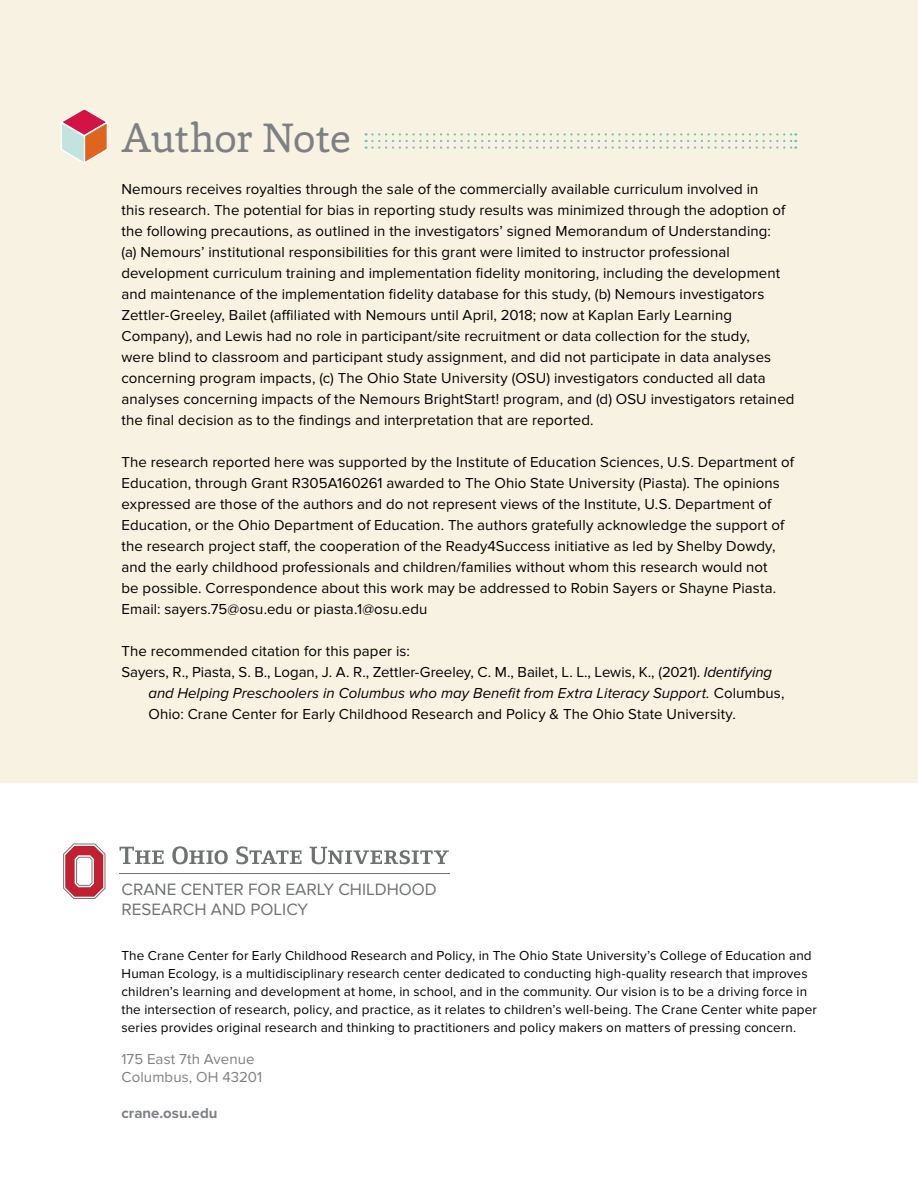
<style>
.page{position:relative;width:918px;height:1188px;background:#fff}
.page>*{position:absolute;margin:0;border:0;box-sizing:border-box;transform-origin:0 0}
.t1{font:42px "Capita";letter-spacing:-.015em;color:#7e8083}
.t2{font:17.1px/20.4px "Proxima Nova";color:#6f7272}
.t3{font:15px/21px "Proxima Nova";letter-spacing:.005em;color:#000}
.t4{font:italic 15px "Proxima Nova";letter-spacing:.005em;color:#000}
.t5{font:15px/18px "Proxima Nova";letter-spacing:.005em;color:#7e8083}
.t6{font:700 15px "Proxima Nova";color:#7e8083}
.t7{font:13.5px/18px "Proxima Nova";letter-spacing:.01em;color:#000}
.s1{font-style:italic}
.s2{font-style:normal}
</style>
<div class="page">
<div style="left:0;top:0;width:918px;height:783px;background:#f8f2e2"></div>
<svg style="left:60px;top:108px;width:48px;height:56px"></svg>
<svg style="left:63px;top:844px;width:43px;height:55px"></svg>
<hr style="left:119px;top:873px;width:331px;height:1px;background:#6f7272">
<svg style="left:119px;top:847px;width:45px;height:17px"></svg>
<svg style="left:172px;top:846px;width:56px;height:18px"></svg>
<svg style="left:236px;top:846px;width:66px;height:18px"></svg>
<svg style="left:310px;top:847px;width:139px;height:17px"></svg>
<svg style="left:366px;top:133px;width:430px;height:16px"></svg>
<h1 class="t1" style="left:122px;top:110px;width:231px">Author Note</h1>
<p class="t3" style="left:122px;top:179px;width:675px">Nemours receives royalties through the sale of the commercially available curriculum involved in<br>this research. The potential for bias in reporting study results was minimized through the adoption of the following precautions, as outlined in the investigators’ signed Memorandum of Understanding:<br>(a) Nemours’ institutional responsibilities for this grant were limited to instructor professional development curriculum training and implementation fidelity monitoring, including the development and maintenance of the implementation fidelity database for this study, (b) Nemours investigators Zettler-Greeley, Bailet (affiliated with Nemours until April, 2018; now at Kaplan Early Learning Company), and Lewis had no role in participant/site recruitment or data collection for the study,<br>were blind to classroom and participant study assignment, and did not participate in data analyses concerning program impacts, (c) The Ohio State University (OSU) investigators conducted all data analyses concerning impacts of the Nemours BrightStart! program, and (d) OSU investigators retained the final decision as to the findings and interpretation that are reported.</p>
<p class="t3" style="left:122px;top:452px;width:674px">The research reported here was supported by the Institute of Education Sciences, U.S. Department of Education, through Grant R305A160261 awarded to The Ohio State University (Piasta). The opinions expressed are those of the authors and do not represent views of the Institute, U.S. Department of Education, or the Ohio Department of Education. The authors gratefully acknowledge the support of the research project staff, the cooperation of the Ready4Success initiative as led by Shelby Dowdy, and the early childhood professionals and children/families without whom this research would not<br>be possible. Correspondence about this work may be addressed to Robin Sayers or Shayne Piasta.<br>Email: sayers.75@osu.edu or piasta.1@osu.edu</p>
<p class="t3" style="left:122px;top:641px;width:290px">The recommended citation for this paper is:</p>
<p class="t3" style="left:122px;top:662px;width:652px">Sayers, R., Piasta, S. B., Logan, J. A. R., Zettler-Greeley, C. M., Bailet, L. L., Lewis, K., (2021). <span class="s1">Identifying</span></p>
<p class="t4" style="left:148px;top:685px;width:638px">and Helping Preschoolers in Columbus who may Benefit from Extra Literacy Support. <span class="s2">Columbus,</span></p>
<p class="t3" style="left:148px;top:704px;width:589px">Ohio: Crane Center for Early Childhood Research and Policy &amp; The Ohio State University.</p>
<p class="t2" style="left:122px;top:879px;width:317px">CRANE CENTER FOR EARLY CHILDHOOD<br>RESEARCH AND POLICY</p>
<p class="t7" style="left:122px;top:947px;width:697px">The Crane Center for Early Childhood Research and Policy, in The Ohio State University’s College of Education and Human Ecology, is a multidisciplinary research center dedicated to conducting high-quality research that improves children’s learning and development at home, in school, and in the community. Our vision is to be a driving force in the intersection of research, policy, and practice, as it relates to children’s well-being. The Crane Center white paper series provides original research and thinking to practitioners and policy makers on matters of pressing concern.</p>
<p class="t5" style="left:122px;top:1051px;width:142px">175 East 7th Avenue<br>Columbus, OH 43201</p>
<p class="t6" style="left:122px;top:1105px;width:98px">crane.osu.edu</p>
</div>
